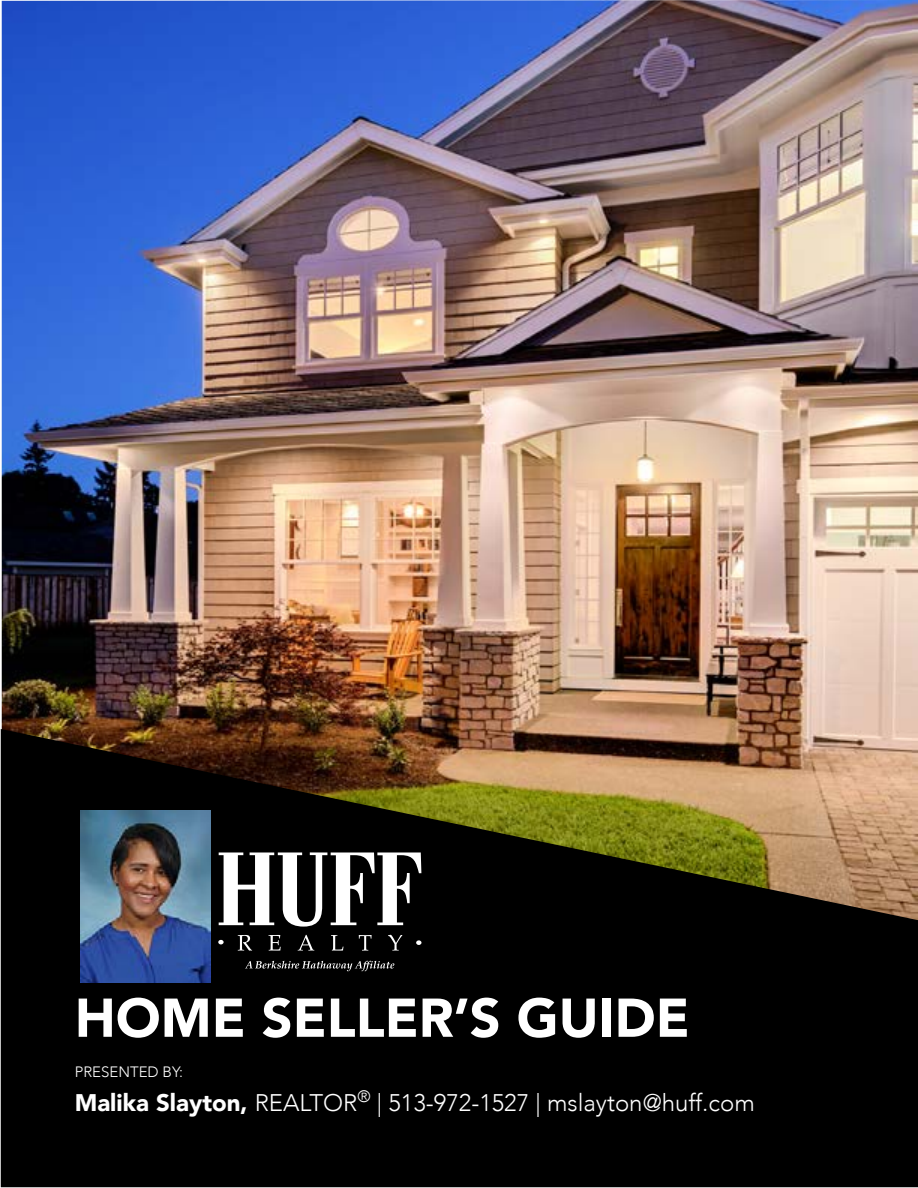
<style>
.page{position:relative;width:918px;height:1188px;background:#fff}
.page>*{position:absolute;margin:0;border:0;box-sizing:border-box;transform-origin:0 0}
.t1{font:900 54px "Avenir";color:#fff}
.t2{font:300 24px "Avenir";color:#fff}
.t3{font:300 15px "Avenir";color:#fff}
.s1{font-weight:900}
</style>
<div class="page">
<img style="left:2px;top:0;width:916px;height:729px">
<svg style="left:1px;top:729px;width:917px;height:458px;fill:#000"></svg>
<svg style="left:219px;top:852px;width:202px;height:75px"></svg>
<svg style="left:238px;top:935px;width:14px;height:16px"></svg>
<svg style="left:269px;top:935px;width:12px;height:16px"></svg>
<svg style="left:298px;top:935px;width:16px;height:16px"></svg>
<svg style="left:331px;top:935px;width:12px;height:16px"></svg>
<svg style="left:359px;top:935px;width:13px;height:16px"></svg>
<svg style="left:388px;top:935px;width:14px;height:16px"></svg>
<svg style="left:218px;top:940px;width:6px;height:4px"></svg>
<svg style="left:416px;top:940px;width:5px;height:5px"></svg>
<svg style="left:245px;top:961px;width:149px;height:10px"></svg>
<img style="left:81px;top:810px;width:129px;height:173px">
<h1 class="t1" style="left:75px;top:972px;width:616px">HOME SELLER’S GUIDE</h1>
<p class="t3" style="left:75px;top:1063px;width:110px">PRESENTED BY:</p>
<p class="t2" style="left:75px;top:1089px;width:682px"><span class="s1">Malika Slayton,</span> REALTOR<sup>®</sup> | 513-972-1527 | mslayton@huff.com</p>
</div>
